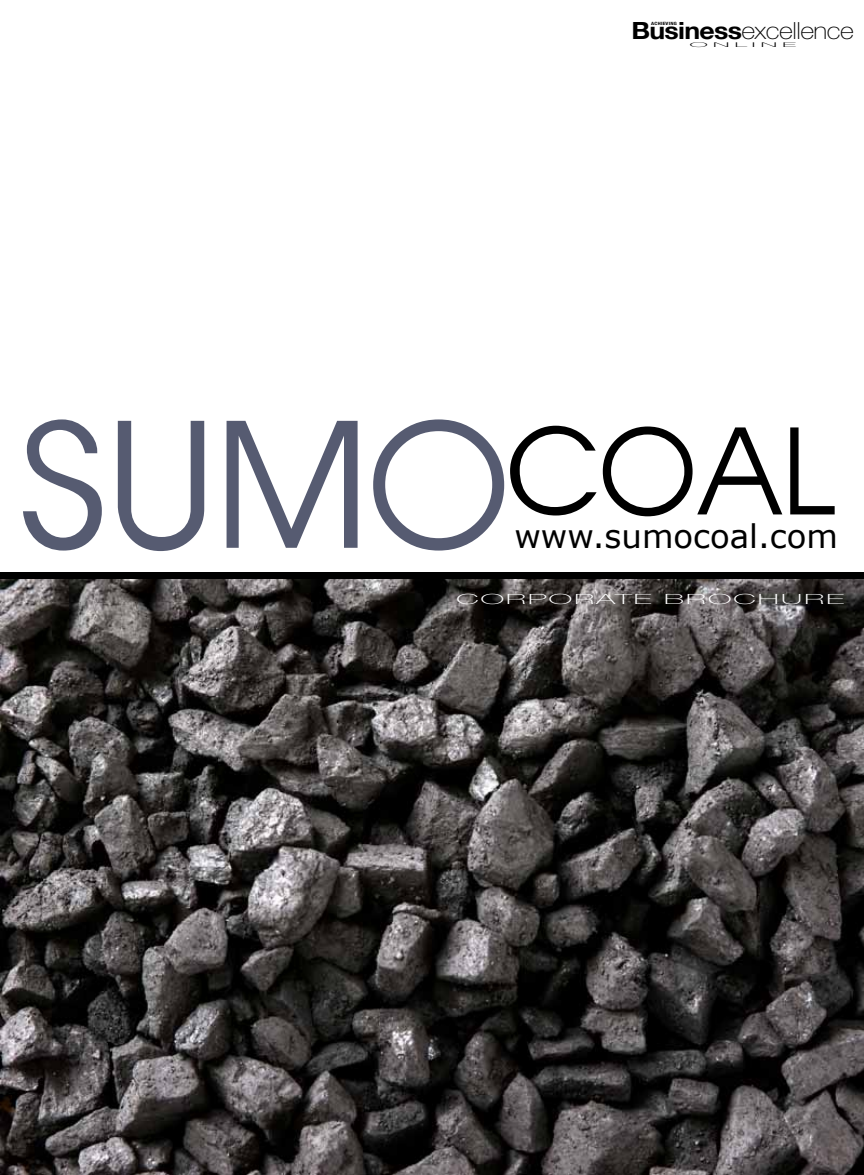
<style>
.page{position:relative;width:864px;height:1175px;background:#fff}
.page>*{position:absolute;margin:0;border:0;box-sizing:border-box;transform-origin:0 0}
.t1{font:171.45px "Avante";color:#565b71}
.t2{font:32.4px "Verdana";color:#000}
.t3{font:100 23.7px "Helvetica Neue";letter-spacing:-.02em;color:#000;scale:1.13 1}
.t4{font:100 14.1px "Helvetica Neue";letter-spacing:.05em;color:#fff;scale:2.3 1}
.t5{font:100 6.6px "Helvetica Neue";letter-spacing:.19em;color:#000;scale:3.82 1}
.t6{font:700 condensed 4.35px "Helvetica Neue";letter-spacing:.05em;color:#000;scale:1.25 1}
.s1{font-weight:700}
</style>
<div class="page">
<img style="left:0;top:579px;width:864px;height:595px">
<div style="left:0;top:572px;width:864px;height:7px;background:#000"></div>
<p class="t3" style="left:631px;top:17px;width:199px"><span class="s1">Business</span>excellence</p>
<p class="t6" style="left:651px;top:21px;width:22px">ACHIEVING</p>
<p class="t5" style="left:689px;top:41px;width:29px">ONLINE</p>
<h1 class="t1" style="left:17px;top:379px;width:822px">SUMO<sup>COAL</sup></h1>
<h2 class="t2" style="left:514px;top:515px;width:325px">www.sumocoal.com</h2>
<p class="t4" style="left:456px;top:591px;width:170px">CORPORATE BROCHURE</p>
</div>
